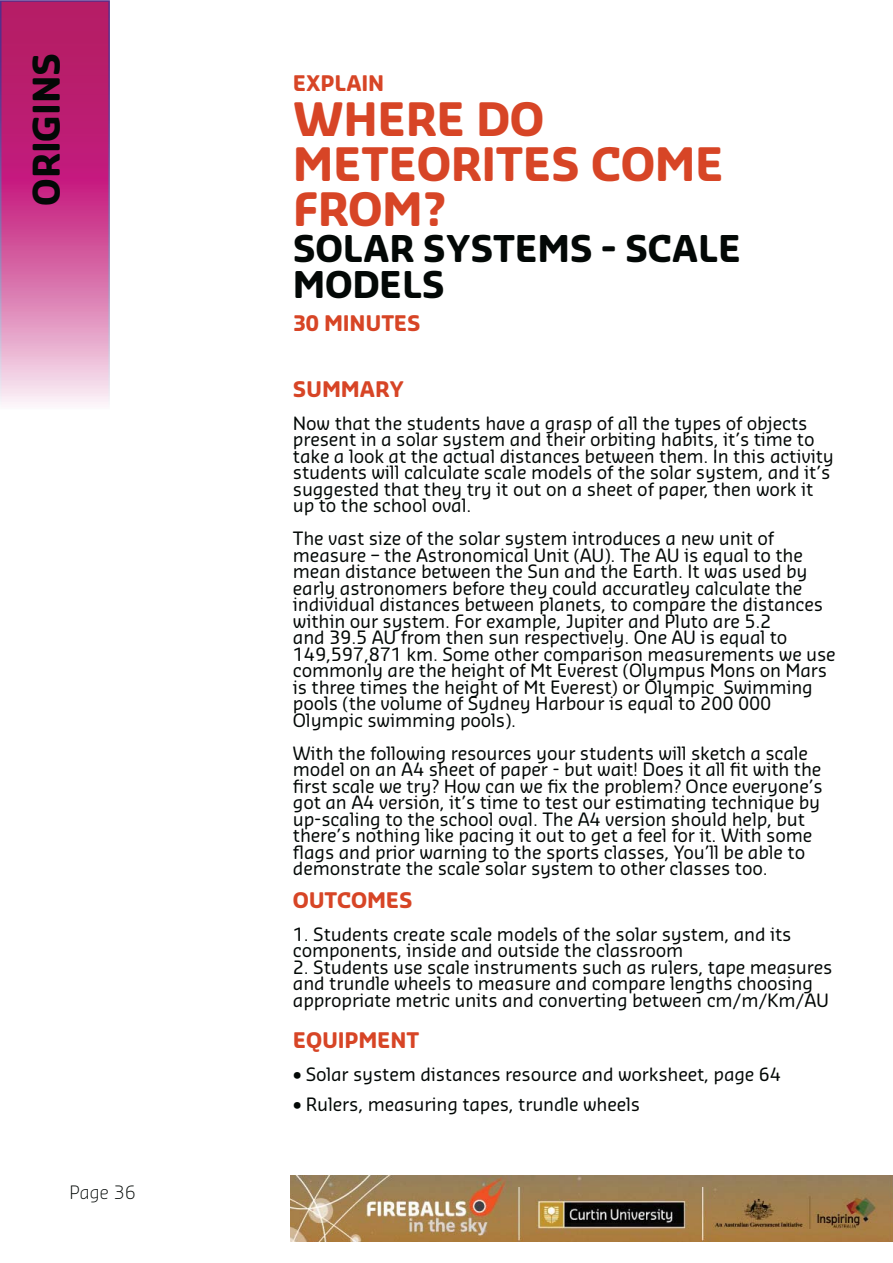
<style>
.page{position:relative;width:893px;height:1263px;background:#fff}
.page>*{position:absolute;margin:0;border:0;box-sizing:border-box;transform-origin:0 0}
.t1{font:700 45px/45px "Sansa Soft Pro";letter-spacing:-.01em;color:#d74526}
.t2{font:700 36px/36px "Sansa Soft Pro";letter-spacing:-.01em;color:#030806}
.t3{font:700 21px "Sansa Soft Pro";letter-spacing:-.01em;color:#d74526}
.t4{font:18px/16.5px "Sansa Soft Pro";letter-spacing:-.01em;color:#030806}
.t5{font:300 18px "Sansa Soft Pro";color:#030806}
</style>
<div class="page">
<img style="left:290px;top:1176px;width:603px;height:65px">
<svg style="left:0;top:0;width:110px;height:404px;background:#c65698"></svg>
<h2 class="t2" style="left:29px;top:206px;width:155px;rotate:-90deg">ORIGINS</h2>
<p class="t5" style="left:70px;top:1182px;width:68px">Page 36</p>
<p class="t3" style="left:293px;top:71px;width:93px">EXPLAIN</p>
<h1 class="t1" style="left:293px;top:98px;width:432px">WHERE DO<br>METEORITES COME<br>FROM?</h1>
<h2 class="t2" style="left:293px;top:231px;width:450px">SOLAR SYSTEMS - SCALE<br>MODELS</h2>
<p class="t3" style="left:293px;top:311px;width:129px">30 MINUTES</p>
<p class="t3" style="left:293px;top:377px;width:113px">SUMMARY</p>
<p class="t4" style="left:293px;top:416px;width:542px">Now that the students have a grasp of all the types of objects present in a solar system and their orbiting habits, it’s time to take a look at the actual distances between them. In this activity students will calculate scale models of the solar system, and it’s suggested that they try it out on a sheet of paper, then work it up to the school oval.</p>
<p class="t4" style="left:293px;top:531px;width:544px">The vast size of the solar system introduces a new unit of measure – the Astronomical Unit (AU). The AU is equal to the mean distance between the Sun and the Earth. It was used by early astronomers before they could accuratley calculate the individual distances between planets, to compare the distances within our system. For example, Jupiter and Pluto are 5.2<br>and 39.5 AU from then sun respectively. One AU is equal to 149,597,871 km. Some other comparison measurements we use commonly are the height of Mt Everest (Olympus Mons on Mars is three times the height of Mt Everest) or Olympic Swimming pools (the volume of Sydney Harbour is equal to 200 000<br>Olympic swimming pools).</p>
<p class="t4" style="left:293px;top:746px;width:531px">With the following resources your students will sketch a scale model on an A4 sheet of paper - but wait! Does it all fit with the first scale we try? How can we fix the problem? Once everyone’s got an A4 version, it’s time to test our estimating technique by up-scaling to the school oval. The A4 version should help, but there’s nothing like pacing it out to get a feel for it. With some flags and prior warning to the sports classes, You’ll be able to demonstrate the scale solar system to other classes too.</p>
<p class="t3" style="left:293px;top:888px;width:121px">OUTCOMES</p>
<p class="t4" style="left:293px;top:927px;width:500px">1. Students create scale models of the solar system, and its components, inside and outside the classroom</p>
<p class="t4" style="left:293px;top:960px;width:541px">2. Students use scale instruments such as rulers, tape measures and trundle wheels to measure and compare lengths choosing appropriate metric units and converting between cm/m/Km/AU</p>
<p class="t3" style="left:293px;top:1029px;width:128px">EQUIPMENT</p>
<p class="t4" style="left:293px;top:1068px;width:490px">• Solar system distances resource and worksheet, page 64</p>
<p class="t4" style="left:293px;top:1097px;width:349px">• Rulers, measuring tapes, trundle wheels</p>
</div>
